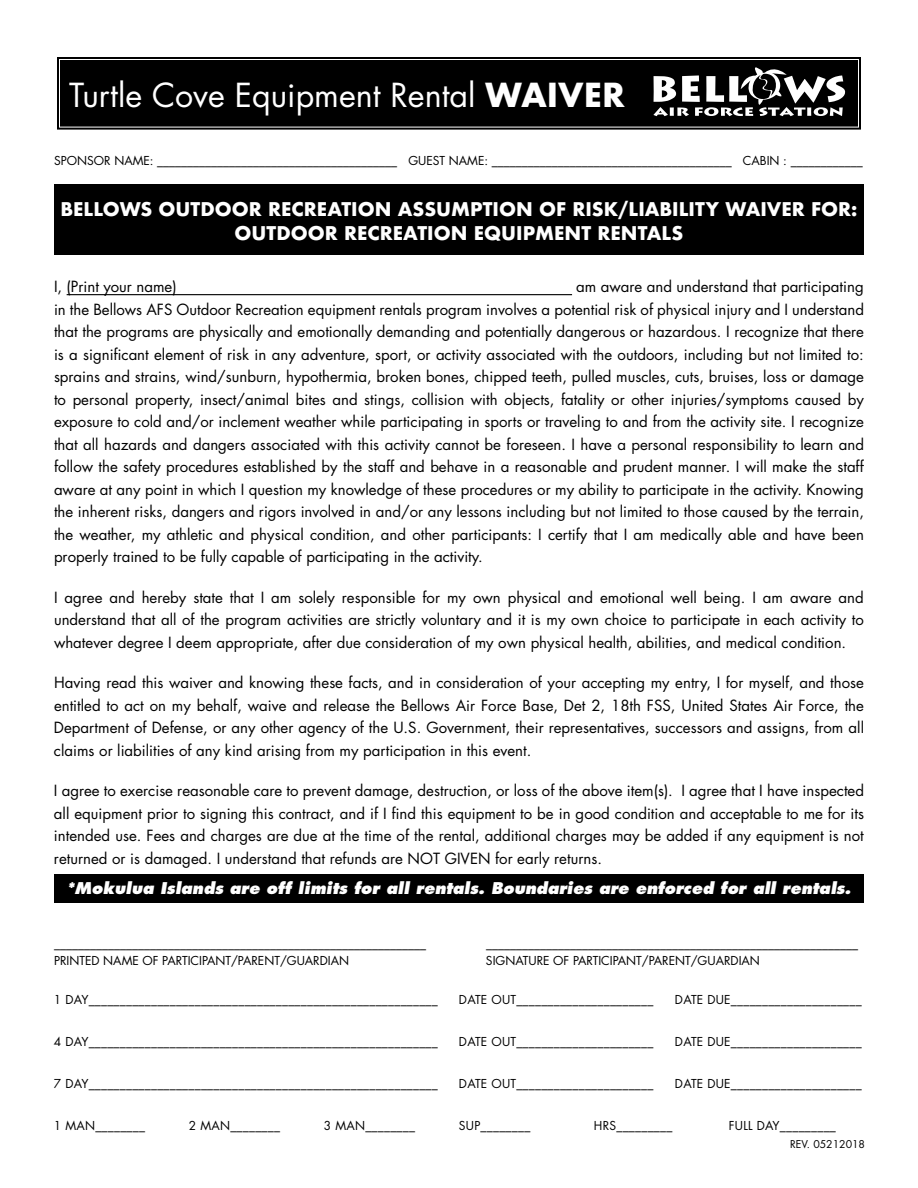
<style>
.page{position:relative;width:918px;height:1188px;background:#fff}
.page>*{position:absolute;margin:0;border:0;box-sizing:border-box;transform-origin:0 0}
.t1{font:32.25px "Futura";color:#fff}
.t2{font:700 18.3px/24px "Futura";color:#fff;text-align:center}
.t3{font:italic 800 15.75px "Futura";color:#fff}
.t4{font:15px/22.5px "Futura";color:#000;text-align:justify}
.t5{font:12px "Futura";color:#000}
.t6{font:10.5px "Futura";color:#000}
.s1{font-weight:700}
</style>
<div class="page">
<div style="left:54px;top:874px;width:810px;height:29px;background:#000"></div>
<div style="left:54px;top:185px;width:810px;height:70px;background:#000"></div>
<hr style="left:67px;top:294px;width:505px;height:1px;background:#000">
<div style="left:57px;top:57px;width:804px;height:73px;background:#000"></div>
<div style="left:59px;top:59px;width:800px;height:69px;border:1px solid #fff"></div>
<svg style="left:653px;top:67px;width:192px;height:49px"></svg>
<h1 class="t1" style="left:69px;top:73px;width:557px">Turtle Cove Equipment Rental <span class="s1">WAIVER</span></h1>
<p class="t5" style="left:54px;top:152px;width:810px">Spons or N ame: ________________________________________ Gues t N ame: ________________________________________ Cabin : ____________</p>
<p class="t2" style="left:60px;top:197px;width:799px">BELLOWS OUTDOOR RECREATION ASSUMPTION OF RISK/LIABILITY WAIVER FOR:<br>OUTDOOR RECREATION EQUIPMENT RENTALS</p>
<p class="t4" style="left:54px;top:275px;width:124px">I, (Print your name)</p>
<p class="t4" style="left:54px;top:275px;width:812px;text-indent:522px">am aware and understand that participating in the Bellows AFS Outdoor Recreation equipment rentals program involves a potential risk of physical injury and I understand that the programs are physically and emotionally demanding and potentially dangerous or hazardous. I recognize that there is a significant element of risk in any adventure, sport, or activity associated with the outdoors, including but not limited to: sprains and strains, wind/sunburn, hypothermia, broken bones, chipped teeth, pulled muscles, cuts, bruises, loss or damage to personal property, insect/animal bites and stings, collision with objects, fatality or other injuries/symptoms caused by exposure to cold and/or inclement weather while participating in sports or traveling to and from the activity site. I recognize that all hazards and dangers associated with this activity cannot be foreseen. I have a personal responsibility to learn and follow the safety procedures established by the staff and behave in a reasonable and prudent manner. I will make the staff aware at any point in which I question my knowledge of these procedures or my ability to participate in the activity. Knowing the inherent risks, dangers and rigors involved in and/or any lessons including but not limited to those caused by the terrain, the weather, my athletic and physical condition, and other participants: I certify that I am medically able and have been properly trained to be fully capable of participating in the activity.</p>
<p class="t4" style="left:54px;top:586px;width:811px">I agree and hereby state that I am solely responsible for my own physical and emotional well being. I am aware and understand that all of the program activities are strictly voluntary and it is my own choice to participate in each activity to whatever degree I deem appropriate, after due consideration of my own physical health, abilities, and medical condition.</p>
<p class="t4" style="left:54px;top:671px;width:812px">Having read this waiver and knowing these facts, and in consideration of your accepting my entry, I for myself, and those entitled to act on my behalf, waive and release the Bellows Air Force Base, Det 2, 18th FSS, United States Air Force, the Department of Defense, or any other agency of the U.S. Government, their representatives, successors and assigns, from all claims or liabilities of any kind arising from my participation in this event.</p>
<p class="t4" style="left:54px;top:779px;width:812px">I agree to exercise reasonable care to prevent damage, destruction, or loss of the above item(s). I agree that I have inspected all equipment prior to signing this contract, and if I find this equipment to be in good condition and acceptable to me for its intended use. Fees and charges are due at the time of the rental, additional charges may be added if any equipment is not returned or is damaged. I understand that refunds are NOT</p>
<p class="t4" style="left:445px;top:847px;width:159px">GIVEN for early returns.</p>
<p class="t3" style="left:67px;top:878px;width:786px">*Mokulua Islands are off limits for all rentals. Boundaries are enforced for all rentals.</p>
<p class="t5" style="left:54px;top:936px;width:373px">______________________________________________________________</p>
<p class="t5" style="left:486px;top:936px;width:373px">______________________________________________________________</p>
<p class="t5" style="left:54px;top:952px;width:297px">Printed Name of Partic ipant/Parent/Guardian</p>
<p class="t5" style="left:486px;top:952px;width:275px">Sig nature of Partic ipant/Parent/Guardian</p>
<p class="t5" style="left:54px;top:991px;width:385px">1 Day________________________________________________________</p>
<p class="t5" style="left:459px;top:991px;width:196px">Date out______________________</p>
<p class="t5" style="left:675px;top:991px;width:188px">Date due_____________________</p>
<p class="t5" style="left:54px;top:1033px;width:385px">4 Day________________________________________________________</p>
<p class="t5" style="left:459px;top:1033px;width:196px">Date out______________________</p>
<p class="t5" style="left:675px;top:1033px;width:188px">Date due_____________________</p>
<p class="t5" style="left:54px;top:1075px;width:385px">7 Day________________________________________________________</p>
<p class="t5" style="left:459px;top:1075px;width:196px">Date out______________________</p>
<p class="t5" style="left:675px;top:1075px;width:188px">Date due_____________________</p>
<p class="t5" style="left:54px;top:1117px;width:93px">1 Man________</p>
<p class="t5" style="left:189px;top:1117px;width:93px">2 Man________</p>
<p class="t5" style="left:324px;top:1117px;width:93px">3 Man________</p>
<p class="t5" style="left:459px;top:1117px;width:73px">SUP ________</p>
<p class="t5" style="left:594px;top:1117px;width:80px">Hrs _________</p>
<p class="t5" style="left:729px;top:1117px;width:108px">Full Day_________</p>
<p class="t6" style="left:790px;top:1137px;width:77px">REV. 05212018</p>
</div>
